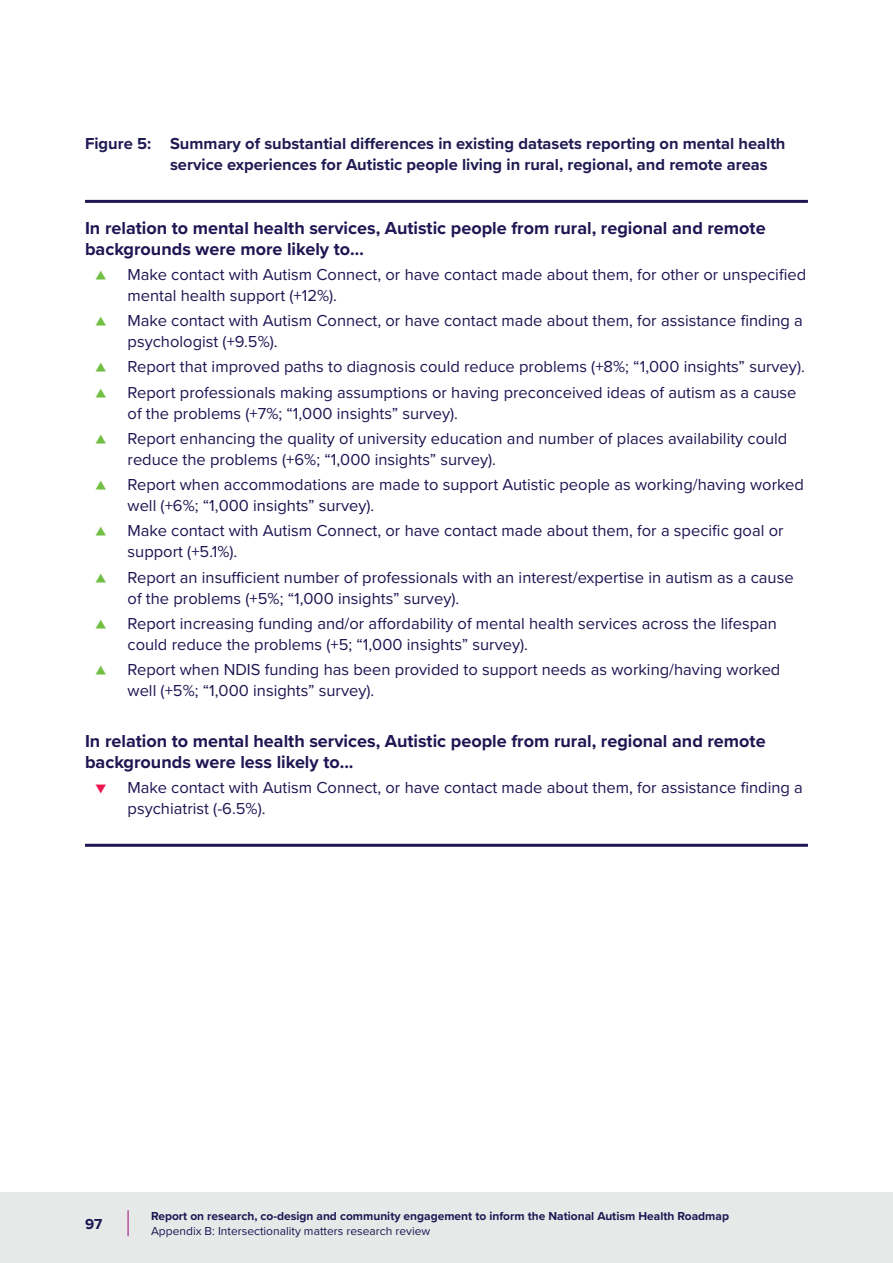
<style>
.page{position:relative;width:893px;height:1263px;background:#fff}
.page>*{position:absolute;margin:0;border:0;box-sizing:border-box;transform-origin:0 0}
.Lead_Figure-in-relation-to{font:700 18px/21px "Proxima Nova";color:#1d1652}
.t1{font:16.5px/21px "Proxima Nova";color:#1d1652}
.Caption_for_Figures_with_Line{font:700 16.5px/21px "Proxima Nova";color:#201b52}
.t2{font:700 15px "Proxima Nova";color:#1d1652}
.t3{font:700 12px "Proxima Nova";color:#1d1652}
.t4{font:12px "Proxima Nova";color:#1d1652}
.s1{color:#72bf44}
.s2{color:#ed1651}
</style>
<div class="page">
<div style="left:0;top:1192px;width:893px;height:71px;background:#e7e8e8"></div>
<hr style="left:127px;top:1210px;width:2px;height:26px;background:#b455a0">
<hr style="left:85px;top:200px;width:723px;height:3px;background:#1d1652">
<hr style="left:85px;top:844px;width:723px;height:3px;background:#1d1652">
<p class="Caption_for_Figures_with_Line" style="left:170px;top:133px;width:617px;text-indent:-85px">Figure 5: Summary of substantial differences in existing datasets reporting on mental health service experiences for Autistic people living in rural, regional, and remote areas</p>
<p class="Lead_Figure-in-relation-to" style="left:85px;top:217px;width:682px">In relation to mental health services, Autistic people from rural, regional and remote backgrounds were more likely to…</p>
<p class="t1" style="left:128px;top:263px;width:680px;text-indent:-32px"><span class="s1">▲</span> Make contact with Autism Connect, or have contact made about them, for other or unspecified mental health support (+12%).</p>
<p class="t1" style="left:128px;top:309px;width:677px;text-indent:-32px"><span class="s1">▲</span> Make contact with Autism Connect, or have contact made about them, for assistance finding a psychologist (+9.5%).</p>
<p class="t1" style="left:96px;top:356px;width:711px"><span class="s1">▲</span> Report that improved paths to diagnosis could reduce problems (+8%; “1,000 insights” survey).</p>
<p class="t1" style="left:128px;top:381px;width:670px;text-indent:-32px"><span class="s1">▲</span> Report professionals making assumptions or having preconceived ideas of autism as a cause of the problems (+7%; “1,000 insights” survey).</p>
<p class="t1" style="left:128px;top:427px;width:661px;text-indent:-32px"><span class="s1">▲</span> Report enhancing the quality of university education and number of places availability could reduce the problems (+6%; “1,000 insights” survey).</p>
<p class="t1" style="left:128px;top:473px;width:678px;text-indent:-32px"><span class="s1">▲</span> Report when accommodations are made to support Autistic people as working/having worked well (+6%; “1,000 insights” survey).</p>
<p class="t1" style="left:128px;top:520px;width:657px;text-indent:-32px"><span class="s1">▲</span> Make contact with Autism Connect, or have contact made about them, for a specific goal or support (+5.1%).</p>
<p class="t1" style="left:128px;top:566px;width:668px;text-indent:-32px"><span class="s1">▲</span> Report an insufficient number of professionals with an interest/expertise in autism as a cause of the problems (+5%; “1,000 insights” survey).</p>
<p class="t1" style="left:128px;top:612px;width:651px;text-indent:-32px"><span class="s1">▲</span> Report increasing funding and/or affordability of mental health services across the lifespan could reduce the problems (+5; “1,000 insights” survey).</p>
<p class="t1" style="left:128px;top:658px;width:654px;text-indent:-32px"><span class="s1">▲</span> Report when NDIS funding has been provided to support needs as working/having worked well (+5%; “1,000 insights” survey).</p>
<p class="Lead_Figure-in-relation-to" style="left:85px;top:730px;width:682px">In relation to mental health services, Autistic people from rural, regional and remote backgrounds were less likely to...</p>
<p class="t1" style="left:128px;top:776px;width:677px;text-indent:-32px"><span class="s2">▼</span> Make contact with Autism Connect, or have contact made about them, for assistance finding a psychiatrist (-6.5%).</p>
<p class="t2" style="left:85px;top:1213px;width:19px">97</p>
<p class="t3" style="left:151px;top:1207px;width:579px">Report on research, co-design and community engagement to inform the National Autism Health Roadmap</p>
<p class="t4" style="left:151px;top:1222px;width:281px">Appendix B: Intersectionality matters research review</p>
</div>
